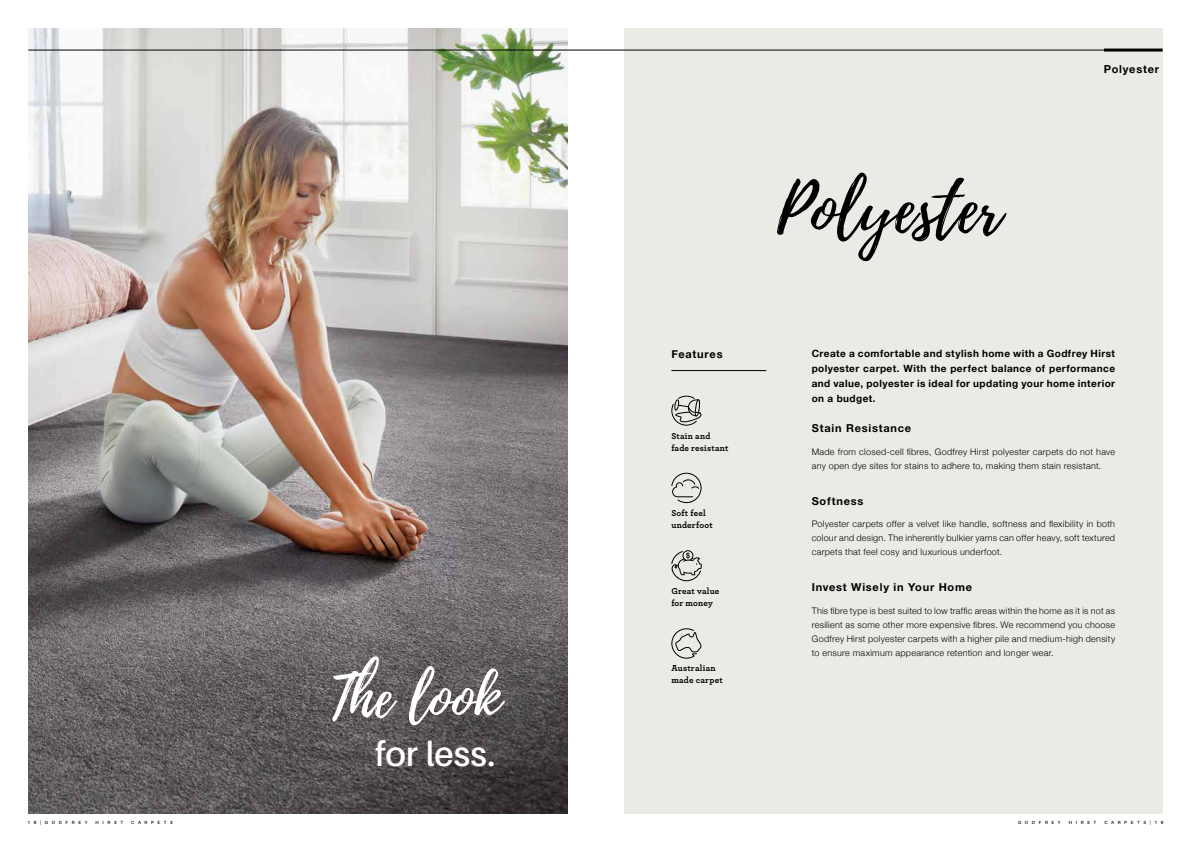
<style>
.page{position:relative;width:1191px;height:842px;background:#fff}
.page>*{position:absolute;margin:0;border:0;box-sizing:border-box;transform-origin:0 0}
.t1{font:67px "Playlist Script";color:#000}
.t2{font:57.6px "Playlist Script";color:#fff}
.t3{font:600 34.4px "Aileron";color:#fff}
.t4{font:700 11px "Helvetica Neue LT";letter-spacing:.07em;color:#000}
.t5{font:700 11px "Helvetica Neue";letter-spacing:.07em;color:#000}
.t6{font:700 10px/15px "Helvetica Neue";letter-spacing:.045em;color:#000;text-align:justify}
.t7{font:300 9px/14px "Helvetica Neue";letter-spacing:.03em;color:#000;text-align:justify}
.t8{font:700 9px/12px "Archer";letter-spacing:.02em;color:#000}
.t9{font:600 4.5px "Aileron";letter-spacing:.81em;color:#000}
</style>
<div class="page">
<img style="left:28px;top:28px;width:539px;height:786px">
<div style="left:624px;top:28px;width:538px;height:786px;background:#ebebe5"></div>
<svg style="left:671px;top:396px;width:30px;height:30px"></svg>
<svg style="left:671px;top:473px;width:30px;height:30px"></svg>
<svg style="left:671px;top:550px;width:31px;height:31px"></svg>
<hr style="left:671px;top:370px;width:95px;height:1px;background:#000">
<svg style="left:671px;top:628px;width:30px;height:31px"></svg>
<hr style="left:28px;top:50px;width:1099px;height:1px;background:#000">
<hr style="left:1104px;top:49px;width:58px;height:3px;background:#000">
<h2 class="t2" style="left:325px;top:656px;width:177px">The look</h2>
<h3 class="t3" style="left:375px;top:735px;width:122px">for less.</h3>
<p class="t5" style="left:671px;top:347px;width:53px">Features</p>
<p class="t8" style="left:671px;top:429px;width:59px">Stain and fade resistant</p>
<p class="t8" style="left:671px;top:506px;width:43px">Soft feel underfoot</p>
<p class="t8" style="left:671px;top:584px;width:50px">Great value for money</p>
<p class="t8" style="left:671px;top:662px;width:53px">Australian made carpet</p>
<h1 class="t1" style="left:777px;top:161px;width:226px">Polyester</h1>
<p class="t5" style="left:1104px;top:62px;width:57px">Polyester</p>
<p class="t6" style="left:811px;top:346px;width:305px">Create a comfortable and stylish home with a Godfrey Hirst polyester carpet. With the perfect balance of performance and value, polyester is ideal for updating your home interior on a budget.</p>
<p class="t4" style="left:811px;top:422px;width:101px">Stain Resistance</p>
<p class="t7" style="left:811px;top:444px;width:305px">Made from closed-cell fibres, Godfrey Hirst polyester carpets do not have any open dye sites for stains to adhere to, making them stain resistant.</p>
<p class="t4" style="left:811px;top:494px;width:53px">Softness</p>
<p class="t7" style="left:811px;top:517px;width:305px">Polyester carpets offer a velvet like handle, softness and flexibility in both colour and design. The inherently bulkier yarns can offer heavy, soft textured carpets that feel cosy and luxurious underfoot.</p>
<p class="t4" style="left:811px;top:580px;width:162px">Invest Wisely in Your Home</p>
<p class="t7" style="left:811px;top:603px;width:305px">This fibre type is best suited to low traffic areas within the home as it is not as resilient as some other more expensive fibres. We recommend you choose Godfrey Hirst polyester carpets with a higher pile and medium-high density to ensure maximum appearance retention and longer wear.</p>
<p class="t9" style="left:27px;top:820px;width:62px">18|GODFREY</p>
<p class="t9" style="left:96px;top:820px;width:29px">HIRST</p>
<p class="t9" style="left:131px;top:820px;width:43px">CARPETS</p>
<p class="t9" style="left:1018px;top:820px;width:44px">GODFREY</p>
<p class="t9" style="left:1068px;top:820px;width:29px">HIRST</p>
<p class="t9" style="left:1104px;top:820px;width:61px">CARPETS|19</p>
</div>
